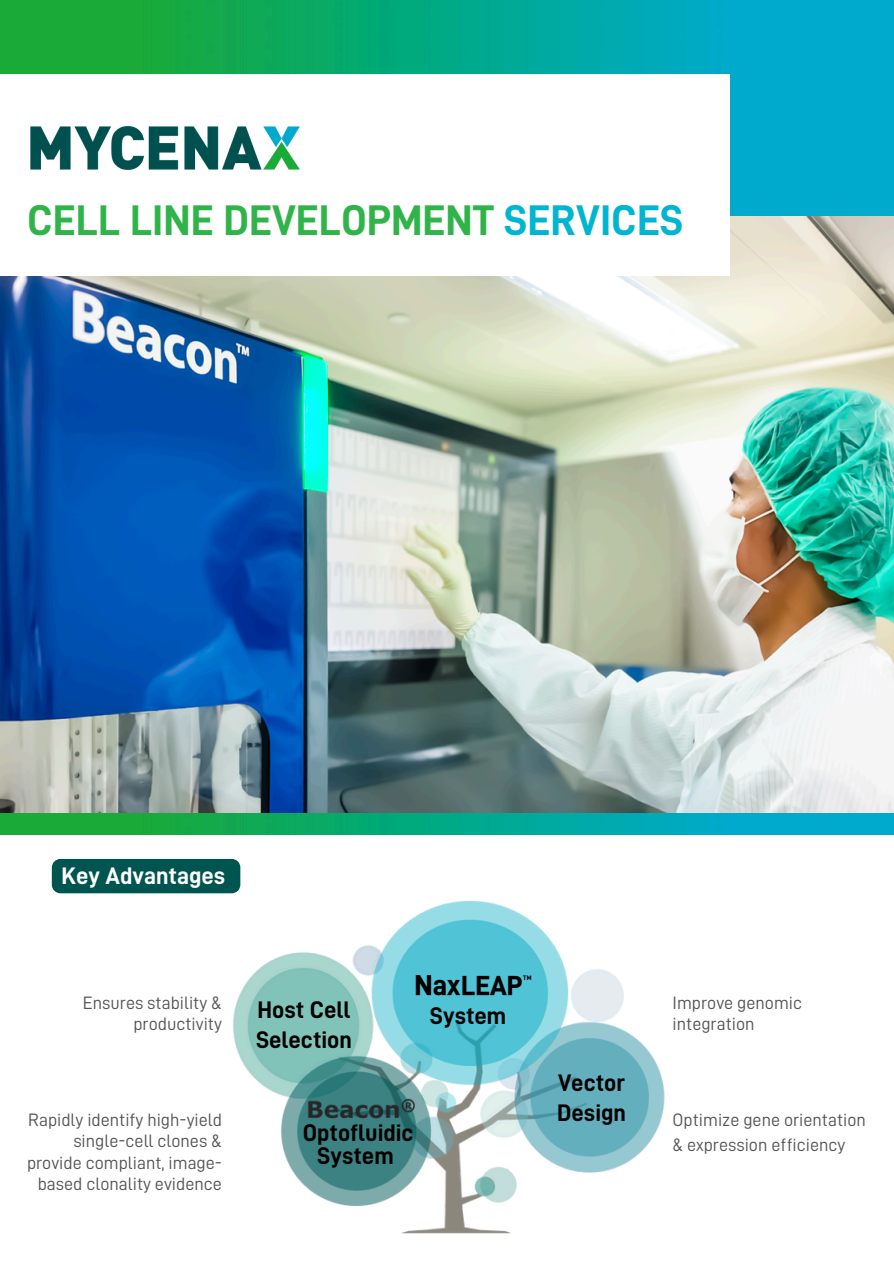
<style>
.page{position:relative;width:894px;height:1264px;background:#fff}
.page>*{position:absolute;margin:0;border:0;box-sizing:border-box;transform-origin:0 0}
.t1{font:42.9px "D DIN PRO Bold";color:#30b44a}
.t2{font:700 27.45px "D DIN PRO Extra";color:#000}
.t3{font:24px/30.5px "D DIN PRO Bold";color:#000}
.t4{font:24px "D DIN PRO Bold";color:#fff}
.t5{font:18px/21.5px "D DIN PRO Regular";color:#545454;text-align:right}
.t6{font:700 6.45px "D DIN PRO Extra";color:#000}
.s1{color:#00b5d1}
.s2{font-size:28.65px}
</style>
<div class="page">
<img style="left:0;top:0;width:893px;height:835px">
<img style="left:0;top:216px;width:893px;height:597px">
<div style="left:0;top:74px;width:729px;height:201px;background:#fff"></div>
<img style="left:30px;top:125px;width:270px;height:46px">
<div style="left:52px;top:859px;width:188px;height:34px;background:#005550"></div>
<img style="left:183px;top:880px;width:482px;height:354px">
<img style="left:292px;top:1088px;width:132px;height:48px">
<p class="t1" style="left:27px;top:200px;width:657px">CELL LINE DEVELOPMENT <span class="s1">SERVICES</span></p>
<p class="t4" style="left:61px;top:864px;width:165px">Key Advantages</p>
<h4 class="t5" style="left:83px;top:992px;width:140px">Ensures stability &amp; productivity</h4>
<h4 class="t5" style="left:27px;top:1109px;width:196px">Rapidly identify high-yield single-cell clones &amp; provide compliant, image&shy;based clonality evidence</h4>
<p class="t3" style="left:256px;top:994px;width:97px">Host Cell<br>Selection</p>
<h5 class="t2" style="left:414px;top:972px;width:109px"><span class="s2">Nax</span>LEAP</h5>
<h5 class="t6" style="left:523px;top:974px;width:10px">TM</h5>
<h4 class="t3" style="left:430px;top:1000px;width:78px">System</h4>
<h2 class="t3" style="left:303px;top:1120px;width:112px;line-height:23.7px;text-align:center">Optofluidic<br>System</h2>
<h3 class="t3" style="left:557px;top:1067px;width:70px">Vector<br>Design</h3>
<h5 class="t5" style="left:672px;top:992px;width:131px;text-align:left">Improve genomic integration</h5>
<h4 class="t5" style="left:672px;top:1107px;width:195px;line-height:24.8px;text-align:left">Optimize gene orientation &amp; expression efficiency</h4>
</div>
